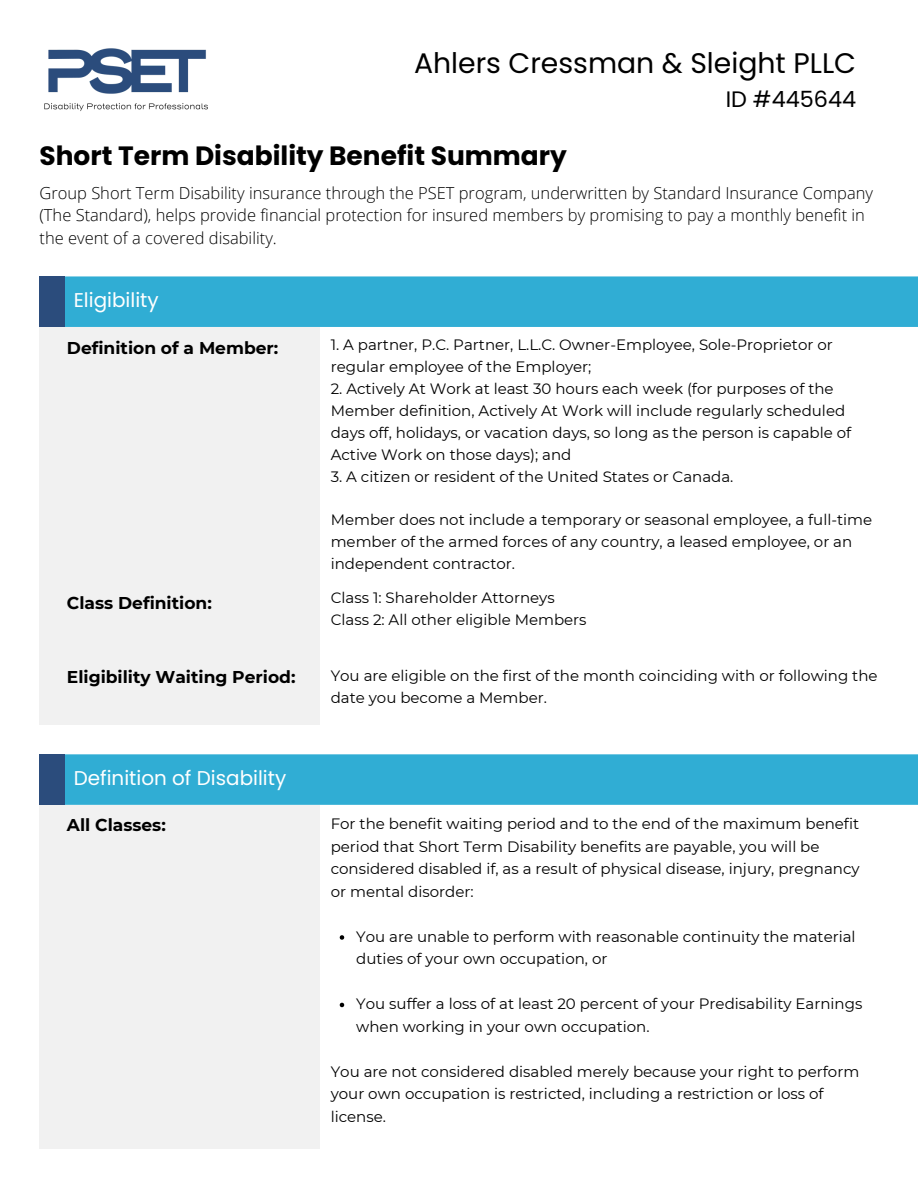
<style>
.page{position:relative;width:918px;height:1188px;background:#fff}
.page>*{position:absolute;margin:0;border:0;box-sizing:border-box;transform-origin:0 0}
.t1{font:28.35px "Poppins";color:#000}
.t2{font:700 26.4px "Poppins";color:#000}
.t3{font:22.35px "Poppins";color:#000}
.t4{font:19.95px "Poppins";color:#fff}
.t5{font:700 17.1px "Montserrat";color:#000}
.t6{font:300 16.5px/22.5px "Open Sans";color:#000}
.t7{font:15px/21.9px "Montserrat";color:#000}
</style>
<div class="page">
<div style="left:40px;top:327px;width:280px;height:397px;background:#f1f1f1"></div>
<div style="left:65px;top:276px;width:853px;height:51px;background:#30add4"></div>
<div style="left:40px;top:276px;width:25px;height:51px;background:#2b4c7c"></div>
<img style="left:44px;top:48px;width:164px;height:63px">
<div style="left:40px;top:805px;width:280px;height:344px;background:#f1f1f1"></div>
<div style="left:65px;top:754px;width:853px;height:51px;background:#30add4"></div>
<div style="left:40px;top:754px;width:25px;height:51px;background:#2b4c7c"></div>
<svg style="left:340px;top:935px;width:4px;height:5px"></svg>
<svg style="left:340px;top:1003px;width:4px;height:4px"></svg>
<p class="t1" style="left:414px;top:43px;width:444px">Ahlers Cressman &amp; Sleight PLLC</p>
<p class="t3" style="left:726px;top:84px;width:132px">ID #445644</p>
<h4 class="t2" style="left:40px;top:138px;width:529px">Short Term Disability Benefit Summary</h4>
<p class="t6" style="left:40px;top:181px;width:835px">Group Short Term Disability insurance through the PSET program, underwritten by Standard Insurance Company (The Standard), helps provide financial protection for insured members by promising to pay a monthly benefit in the event of a covered disability.</p>
<h6 class="t4" style="left:74px;top:286px;width:87px">Eligibility</h6>
<h2 class="t5" style="left:67px;top:337px;width:213px">Definition of a Member:</h2>
<h3 class="t5" style="left:67px;top:592px;width:146px">Class Definition:</h3>
<h1 class="t5" style="left:67px;top:667px;width:230px">Eligibility Waiting Period:</h1>
<p class="t4" style="left:74px;top:764px;width:214px">Definition of Disability</p>
<p class="t5" style="left:67px;top:815px;width:100px">All Classes:</p>
<h5 class="t7" style="left:331px;top:334px;width:504px">1. A partner, P.C. Partner, L.L.C. Owner-Employee, Sole-Proprietor or regular employee of the Employer;</h5>
<h5 class="t7" style="left:331px;top:378px;width:522px">2. Actively At Work at least 30 hours each week (for purposes of the Member definition, Actively At Work will include regularly scheduled days off, holidays, or vacation days, so long as the person is capable of Active Work on those days); and</h5>
<h5 class="t7" style="left:331px;top:465px;width:404px">3. A citizen or resident of the United States or Canada.</h5>
<p class="t7" style="left:331px;top:509px;width:543px">Member does not include a temporary or seasonal employee, a full-time member of the armed forces of any country, a leased employee, or an independent contractor.</p>
<p class="t7" style="left:331px;top:587px;width:225px">Class 1: Shareholder Attorneys</p>
<p class="t7" style="left:331px;top:609px;width:257px">Class 2: All other eligible Members</p>
<p class="t7" style="left:331px;top:665px;width:548px">You are eligible on the first of the month coinciding with or following the date you become a Member.</p>
<p class="t7" style="left:331px;top:813px;width:531px;line-height:22.5px">For the benefit waiting period and to the end of the maximum benefit period that Short Term Disability benefits are payable, you will be considered disabled if, as a result of physical disease, injury, pregnancy or mental disorder:</p>
<p class="t7" style="left:356px;top:925px;width:501px;line-height:22.5px">You are unable to perform with reasonable continuity the material duties of your own occupation, or</p>
<h4 class="t7" style="left:356px;top:993px;width:508px;line-height:22.5px">You suffer a loss of at least 20 percent of your Predisability Earnings when working in your own occupation.</h4>
<h5 class="t7" style="left:331px;top:1060px;width:530px;line-height:22.5px">You are not considered disabled merely because your right to perform your own occupation is restricted, including a restriction or loss of license.</h5>
</div>
